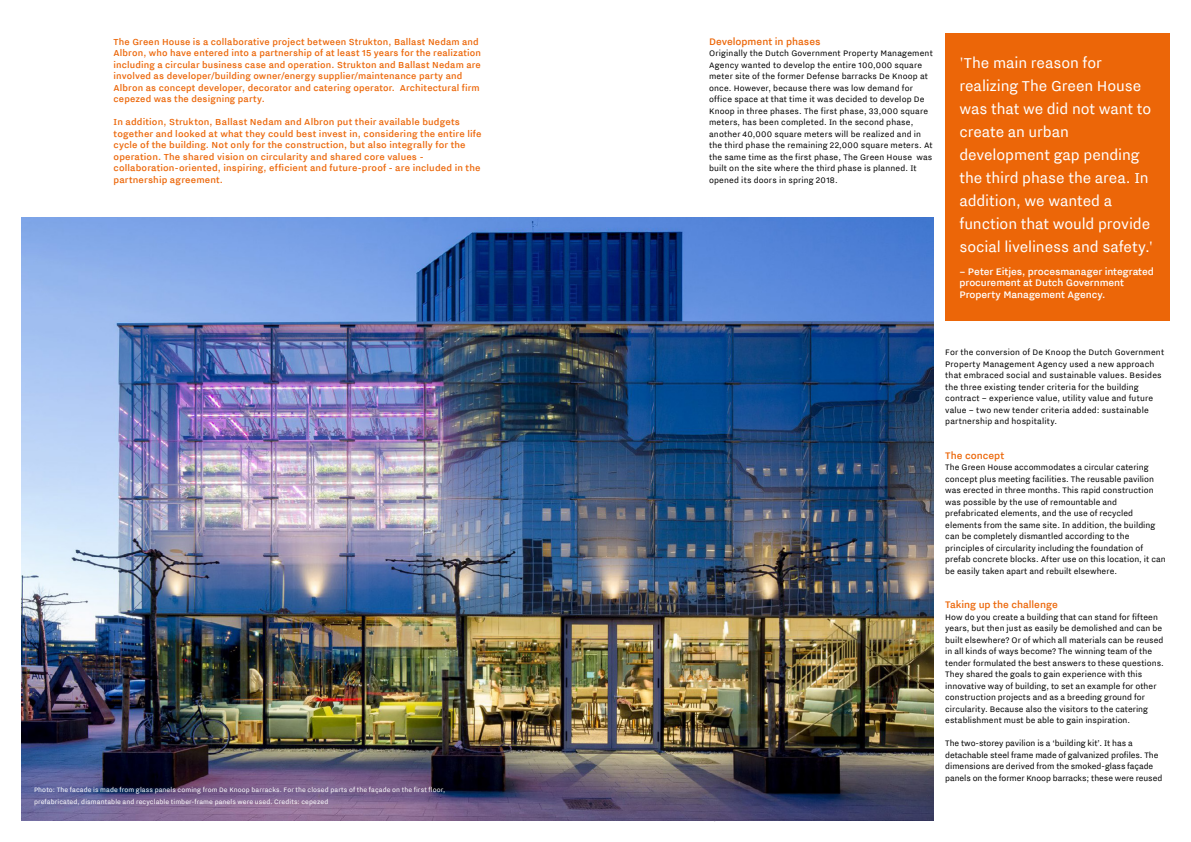
<style>
.page{position:relative;width:1191px;height:842px;background:#fff}
.page>*{position:absolute;margin:0;border:0;box-sizing:border-box;transform-origin:0 0}
.t1{font:18px/23px "NL Nitti Grotesk";letter-spacing:-.005em;color:#fff}
.t2{font:500 12px/11.5px "NL Nitti Grotesk";letter-spacing:-.005em;color:#fff}
.t3{font:500 12px "NL Nitti Grotesk";color:#ec6608}
.t4{font:500 11px/11.5px "NL Nitti Grotesk";letter-spacing:.015em;color:#ec6608}
.t5{font:10px/11.5px "NL Nitti Grotesk";letter-spacing:.01em;color:#000}
.t6{font:8px/11.5px "NL Nitti Grotesk";letter-spacing:.015em;color:#fff}
</style>
<div class="page">
<img style="left:22px;top:217px;width:911px;height:603px">
<div style="left:945px;top:33px;width:224px;height:288px;background:#ec6608"></div>
<p class="t4" style="left:114px;top:35px;width:369px">The Green House is a collaborative project between Strukton, Ballast Nedam and Albron, who have entered into a partnership of at least 15 years for the realization including a circular business case and operation. Strukton and Ballast Nedam are involved as developer/building owner/energy supplier/maintenance party and Albron as concept developer, decorator and catering operator. Architectural firm cepezed was the designing party.</p>
<p class="t4" style="left:114px;top:116px;width:369px">In addition, Strukton, Ballast Nedam and Albron put their available budgets together and looked at what they could best invest in, considering the entire life cycle of the building. Not only for the construction, but also integrally for the operation. The shared vision on circularity and shared core values - collaboration-oriented, inspiring, efficient and future-proof - are included in the partnership agreement.</p>
<p class="t6" style="left:34px;top:784px;width:412px">Photo: The facade is made from glass panels coming from De Knoop barracks. For the closed parts of the façade on the first floor, prefabricated, dismantable and recyclable timber-frame panels were used. Credits: cepezed</p>
<p class="t3" style="left:709px;top:34px;width:113px">Development in phases</p>
<p class="t5" style="left:709px;top:47px;width:225px">Originally the Dutch Government Property Management Agency wanted to develop the entire 100,000 square meter site of the former Defense barracks De Knoop at once. However, because there was low demand for office space at that time it was decided to develop De Knoop in three phases. The first phase, 33,000 square meters, has been completed. In the second phase, another 40,000 square meters will be realized and in the third phase the remaining 22,000 square meters. At the same time as the first phase, The Green House was built on the site where the third phase is planned. It opened its doors in spring 2018.</p>
<h1 class="t1" style="left:959px;top:50px;width:195px">'The main reason for realizing The Green House was that we did not want to create an urban development gap pending the third phase the area. In addition, we wanted a function that would provide social liveliness and safety.'</h1>
<p class="t2" style="left:959px;top:265px;width:196px">– Peter Eitjes, procesmanager integrated procurement at Dutch Government<br>Property Management Agency.</p>
<p class="t5" style="left:945px;top:346px;width:220px">For the conversion of De Knoop the Dutch Government Property Management Agency used a new approach that embraced social and sustainable values. Besides the three existing tender criteria for the building contract – experience value, utility value and future value – two new tender criteria added: sustainable partnership and hospitality.</p>
<p class="t3" style="left:945px;top:448px;width:60px">The concept</p>
<p class="t5" style="left:945px;top:461px;width:222px">The Green House accommodates a circular catering concept plus meeting facilities. The reusable pavilion was erected in three months. This rapid construction was possible by the use of remountable and prefabricated elements, and the use of recycled elements from the same site. In addition, the building can be completely dismantled according to the principles of circularity including the foundation of prefab concrete blocks. After use on this location, it can be easily taken apart and rebuilt elsewhere.</p>
<p class="t3" style="left:945px;top:598px;width:114px">Taking up the challenge</p>
<p class="t5" style="left:945px;top:611px;width:220px">How do you create a building that can stand for fifteen years, but then just as easily be demolished and can be built elsewhere? Or of which all materials can be reused in all kinds of ways become? The winning team of the tender formulated the best answers to these questions.<br>They shared the goals to gain experience with this innovative way of building, to set an example for other construction projects and as a breeding ground for circularity. Because also the visitors to the catering establishment must be able to gain inspiration.</p>
<p class="t5" style="left:945px;top:737px;width:218px">The two-storey pavilion is a ‘building kit’. It has a detachable steel frame made of galvanized profiles. The dimensions are derived from the smoked-glass façade panels on the former Knoop barracks; these were reused</p>
</div>
